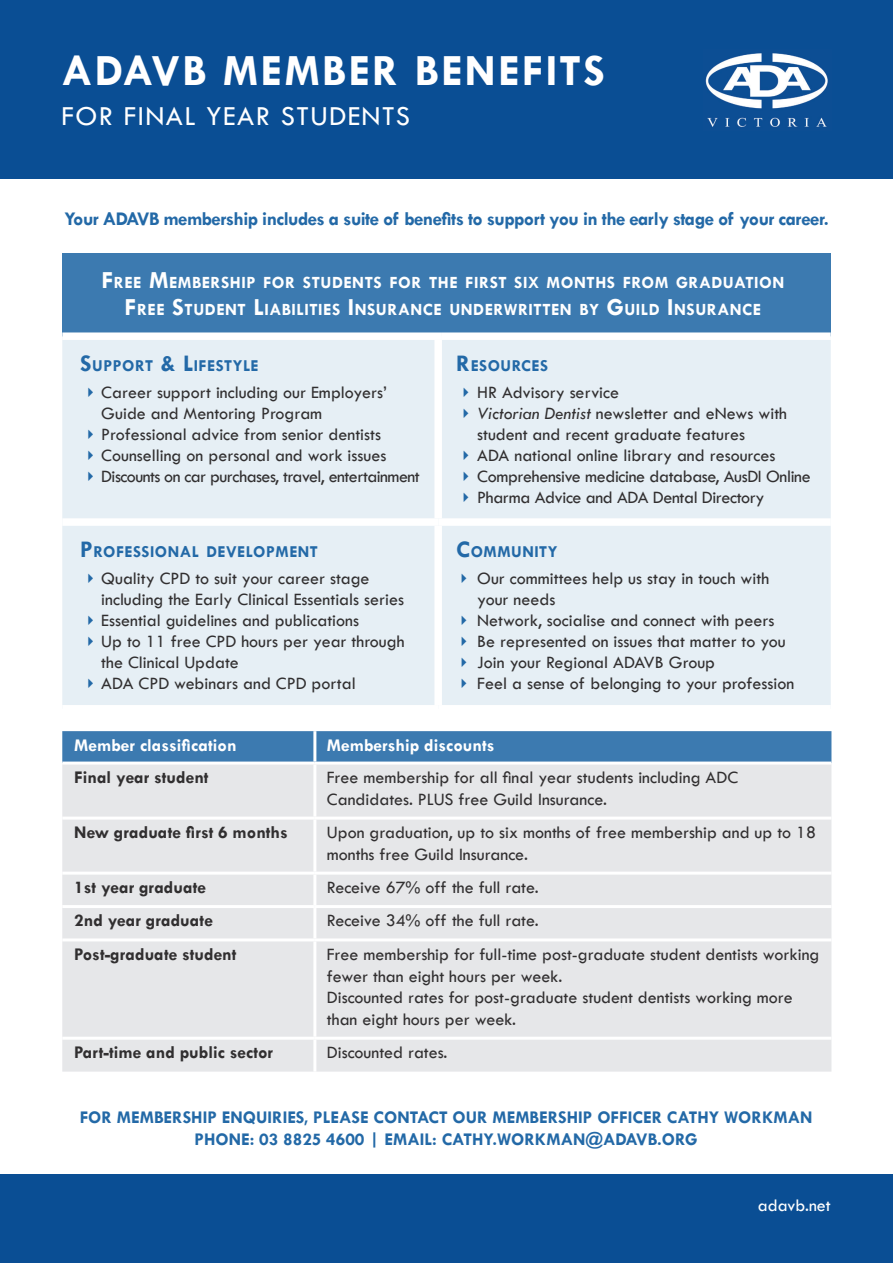
<style>
.page{position:relative;width:893px;height:1263px;background:#fff}
.page>*{position:absolute;margin:0;border:0;box-sizing:border-box;transform-origin:0 0}
.t1{font:700 45px "Tw Cen";letter-spacing:.05em;color:#fff}
.t2{font:28.5px "Tw Cen";letter-spacing:.05em;color:#fff}
.t3{font:700 19.5px "Tw Cen";letter-spacing:-.03em;color:#2369a7}
.t4{font:18px/21px "Tw Cen";color:#312f30}
.t5{font:700 18px/21.6px "Tw Cen";color:#2369a7;text-align:center}
.t6{font:700 18px "Tw Cen";color:#312f30}
.t7{font:700 18px "Tw Cen";color:#fff}
.t8{font:18px "Tw Cen";color:#fff}
.t9{font:700 17.4px/27px "Tw Cen";letter-spacing:.03em;color:#fff;text-align:center}
.t10{font:700 16.8px "Tw Cen";letter-spacing:.03em;color:#2369a7}
.t11{font:15px/21px "Webdings";color:#2369a7;text-align:justify}
.s1{font-size:24.75px}
.s2{font-size:24px}
.s3{font-style:italic}
</style>
<div class="page">
<div style="left:0;top:0;width:893px;height:179px;background:#0a4e94"></div>
<img style="left:705px;top:53px;width:123px;height:74px">
<div style="left:62px;top:731px;width:769px;height:30px;background:#3c7ab0"></div>
<div style="left:62px;top:764px;width:769px;height:307px;background:#e6e7e9"></div>
<hr style="left:313px;top:731px;width:3px;height:30px;background:#fff">
<hr style="left:313px;top:764px;width:3px;height:52px;background:#fff">
<hr style="left:62px;top:816px;width:253px;height:3px;background:#fff">
<hr style="left:315px;top:816px;width:516px;height:3px;background:#fff">
<hr style="left:313px;top:819px;width:3px;height:53px;background:#fff">
<hr style="left:62px;top:872px;width:253px;height:3px;background:#fff">
<hr style="left:315px;top:872px;width:516px;height:3px;background:#fff">
<hr style="left:313px;top:875px;width:3px;height:30px;background:#fff">
<hr style="left:62px;top:905px;width:253px;height:3px;background:#fff">
<hr style="left:315px;top:905px;width:516px;height:3px;background:#fff">
<hr style="left:313px;top:908px;width:3px;height:30px;background:#fff">
<hr style="left:62px;top:938px;width:253px;height:3px;background:#fff">
<hr style="left:315px;top:938px;width:516px;height:3px;background:#fff">
<hr style="left:313px;top:941px;width:3px;height:96px;background:#fff">
<hr style="left:62px;top:1037px;width:253px;height:3px;background:#fff">
<hr style="left:315px;top:1037px;width:516px;height:3px;background:#fff">
<hr style="left:313px;top:1040px;width:3px;height:31px;background:#fff">
<div style="left:0;top:1174px;width:893px;height:89px;background:#0a4e94"></div>
<div style="left:62px;top:253px;width:769px;height:83px;background:#3c7ab0"></div>
<div style="left:62px;top:340px;width:769px;height:365px;background:#e6eff5"></div>
<div style="left:434px;top:340px;width:8px;height:178px;background:#fff"></div>
<div style="left:434px;top:526px;width:8px;height:179px;background:#fff"></div>
<div style="left:62px;top:518px;width:376px;height:8px;background:#fff"></div>
<div style="left:438px;top:518px;width:393px;height:8px;background:#fff"></div>
<div style="left:62px;top:332px;width:380px;height:8px;background:#fff"></div>
<div style="left:442px;top:332px;width:389px;height:8px;background:#fff"></div>
<svg style="left:89px;top:387px;width:4px;height:10px"></svg>
<svg style="left:89px;top:573px;width:4px;height:10px"></svg>
<svg style="left:89px;top:615px;width:4px;height:31px"></svg>
<svg style="left:89px;top:678px;width:4px;height:10px"></svg>
<svg style="left:464px;top:387px;width:5px;height:31px"></svg>
<svg style="left:462px;top:573px;width:5px;height:10px"></svg>
<h1 class="t1" style="left:62px;top:44px;width:545px">ADAVB MEMBER BENEFITS</h1>
<h2 class="t2" style="left:62px;top:99px;width:350px">FOR FINAL YEAR STUDENTS</h2>
<p class="t3" style="left:64px;top:207px;width:766px">Your ADAVB membership includes a suite of benefits to support you in the early stage of your career.</p>
<p class="t9" style="left:101px;top:269px;width:685px"><span class="s1">F</span>REE <span class="s1">M</span>EMBERSHIP FOR STUDENTS FOR THE FIRST SIX MONTHS FROM GRADUATION<br><span class="s1">F</span>REE <span class="s1">S</span>TUDENT <span class="s1">L</span>IABILITIES <span class="s1">I</span> NSURANCE UNDERWRITTEN BY <span class="s1">G</span>UILD <span class="s1">I</span> NSURANCE</p>
<p class="t10" style="left:80px;top:355px;width:180px"><span class="s2">S</span>UPPORT <span class="s2">&amp; L</span>IFESTYLE</p>
<p class="t4" style="left:101px;top:382px;width:320px">Career support including our Employers’ Guide and Mentoring Program<br>Professional advice from senior dentists Counselling on personal and work issues Discounts on car purchases, travel, entertainment</p>
<p class="t10" style="left:456px;top:355px;width:93px"><span class="s2">R</span>ESOURCES</p>
<p class="t4" style="left:477px;top:382px;width:335px">HR Advisory service<br><span class="s3">Victorian Dentist</span> newsletter and eNews with student and recent graduate features<br>ADA national online library and resources Comprehensive medicine database, AusDI Online Pharma Advice and ADA Dental Directory</p>
<p class="t11" style="left:83px;top:424px;width:16px">✔ ✔ ✔</p>
<p class="t11" style="left:458px;top:445px;width:16px">✔ ✔ ✔</p>
<p class="t10" style="left:80px;top:541px;width:239px"><span class="s2">P</span>ROFESSIONAL DEVELOPMENT</p>
<p class="t4" style="left:101px;top:567px;width:305px">Quality CPD to suit your career stage including the Early Clinical Essentials series Essential guidelines and publications<br>Up to 11 free CPD hours per year through the Clinical Update<br>ADA CPD webinars and CPD portal</p>
<p class="t10" style="left:456px;top:541px;width:103px"><span class="s2">C</span>OMMUNITY</p>
<p class="t4" style="left:477px;top:567px;width:319px">Our committees help us stay in touch with your needs<br>Network, socialise and connect with peers Be represented on issues that matter to you Join your Regional ADAVB Group<br>Feel a sense of belonging to your profession</p>
<p class="t11" style="left:456px;top:610px;width:16px">✔ ✔ ✔ ✔</p>
<p class="t7" style="left:74px;top:734px;width:164px">Member classification</p>
<p class="t7" style="left:327px;top:734px;width:169px">Membership discounts</p>
<p class="t6" style="left:74px;top:766px;width:136px">Final year student</p>
<p class="t4" style="left:327px;top:766px;width:413px;line-height:21.6px">Free membership for all final year students including ADC<br>Candidates. PLUS free Guild Insurance.</p>
<p class="t6" style="left:74px;top:821px;width:215px">New graduate first 6 months</p>
<p class="t4" style="left:327px;top:821px;width:491px;line-height:21.6px">Upon graduation, up to six months of free membership and up to 18 months free Guild Insurance.</p>
<p class="t6" style="left:74px;top:876px;width:133px">1st year graduate</p>
<p class="t4" style="left:327px;top:877px;width:213px">Receive 67% off the full rate.</p>
<p class="t6" style="left:74px;top:910px;width:140px">2nd year graduate</p>
<p class="t4" style="left:327px;top:910px;width:213px">Receive 34% off the full rate.</p>
<p class="t6" style="left:74px;top:943px;width:164px">Post-graduate student</p>
<p class="t4" style="left:327px;top:943px;width:494px;line-height:21.6px">Free membership for full-time post-graduate student dentists working fewer than eight hours per week.<br>Discounted rates for post-graduate student dentists working more than eight hours per week.</p>
<p class="t6" style="left:74px;top:1042px;width:200px">Part-time and public sector</p>
<p class="t4" style="left:327px;top:1042px;width:122px">Discounted rates.</p>
<p class="t5" style="left:80px;top:1106px;width:734px">FOR MEMBERSHIP ENQUIRIES, PLEASE CONTACT OUR MEMBERSHIP OFFICER CATHY WORKMAN<br>PHONE: 03 8825 4600 | EMAIL: CATHY.WORKMAN@ADAVB.ORG</p>
<p class="t8" style="left:758px;top:1195px;width:74px">adavb.net</p>
</div>
